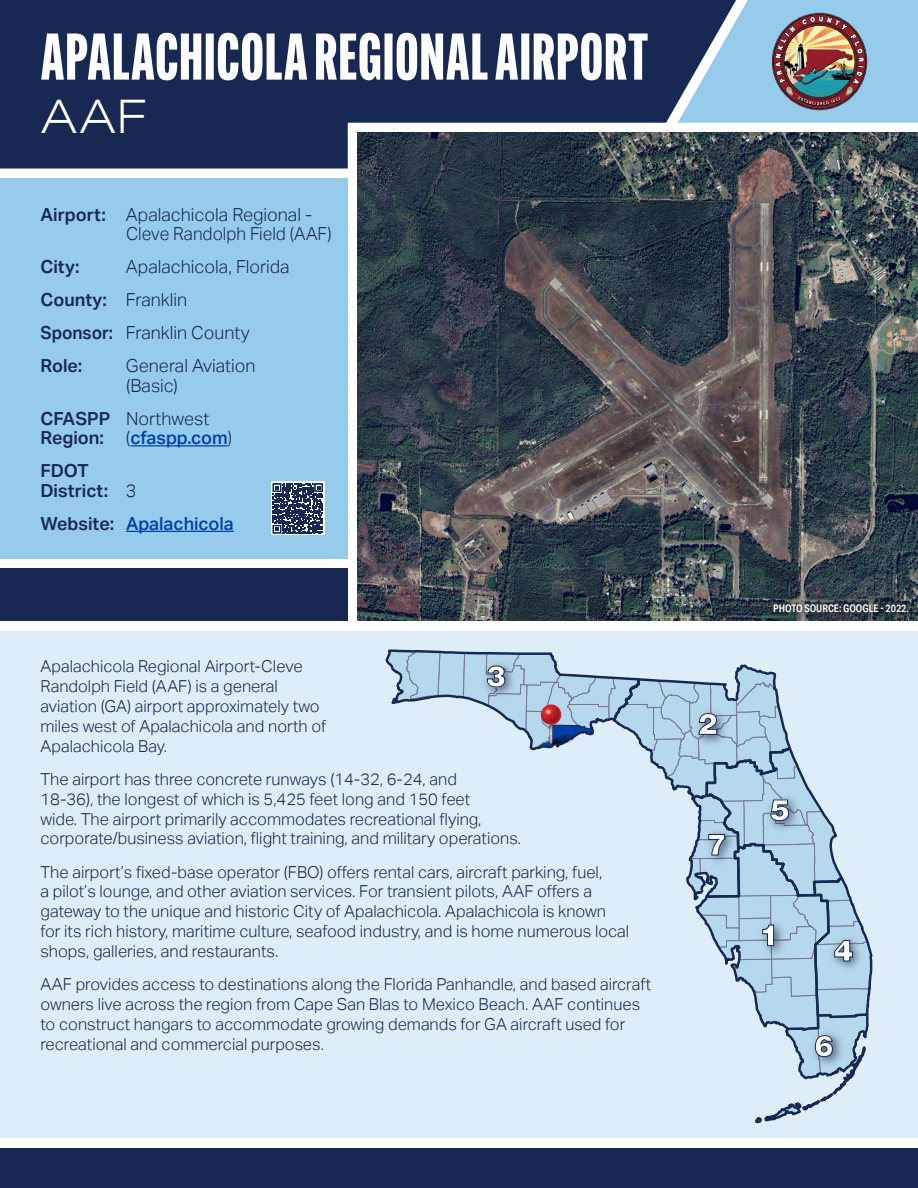
<style>
.page{position:relative;width:918px;height:1188px;background:#fff}
.page>*{position:absolute;margin:0;border:0;box-sizing:border-box;transform-origin:0 0}
.t1{font:800 64.5px "Alternate Gothic Comp ATF";letter-spacing:.015em;color:#fff}
.t2{font:300 46.35px "Aktiv Grotesk Ex";color:#fff}
.t3{font:900 29.55px "Helvetica Neue LT Com";color:#fff}
.t4{font:300 18px/19.5px "Aktiv Grotesk";color:#172953}
.t5{font:600 18px/19.5px "Aktiv Grotesk";color:#172953}
.t6{font:500 18px "Aktiv Grotesk";color:#0040a6}
.t7{font:300 16.5px/19.8px "Aktiv Grotesk";color:#172953}
.t8{font:600 10.5px "Aktiv Grotesk Cd";color:#fff}
.s1{font-weight:600}
.s2{font-weight:300}
.s3{font-weight:500;color:#0040a6}
.s4{font-weight:600;color:#172953}
</style>
<div class="page">
<div style="left:0;top:632px;width:918px;height:506px;background:#deeef8"></div>
<div style="left:736px;top:0;width:182px;height:123px;background:#97cbeb"></div>
<img style="left:771px;top:12px;width:97px;height:99px">
<div style="left:0;top:178px;width:348px;height:380px;background:#97cbeb"></div>
<div style="left:0;top:568px;width:348px;height:53px;background:#172953"></div>
<svg style="left:0;top:0;width:736px;height:169px;background:#25375f"></svg>
<img style="left:357px;top:133px;width:561px;height:488px">
<div style="left:761px;top:592px;width:157px;height:32px;background:#231f20;opacity:.75"></div>
<hr style="left:130px;top:445px;width:98px;height:1px;background:#0040a6">
<hr style="left:126px;top:531px;width:108px;height:1px;background:#0040a6">
<div style="left:271px;top:482px;width:54px;height:53px;background:linear-gradient(to bottom,#fff,#fff)"></div>
<svg style="left:273px;top:483px;width:50px;height:51px;background:#485677"></svg>
<div style="left:0;top:1149px;width:918px;height:39px;background:#172953"></div>
<svg style="left:385px;top:649px;width:488px;height:475px"></svg>
<p class="t1" style="left:41px;top:17px;width:608px">APALACHICOLA REGIONAL AIRPORT</p>
<p class="t2" style="left:40px;top:90px;width:108px">AAF</p>
<p class="t4" style="left:126px;top:205px;width:207px;text-indent:-86px"><span class="s1">Airport:</span> Apalachicola Regional -<br>Cleve Randolph Field (AAF)</p>
<p class="t5" style="left:40px;top:257px;width:40px">City:</p>
<p class="t4" style="left:126px;top:257px;width:165px">Apalachicola, Florida</p>
<p class="t4" style="left:40px;top:290px;width:148px"><span class="s1">County:</span> Franklin</p>
<p class="t4" style="left:40px;top:323px;width:211px"><span class="s1">Sponsor:</span> Franklin County</p>
<p class="t5" style="left:40px;top:356px;width:43px">Role:</p>
<p class="t4" style="left:126px;top:356px;width:131px">General Aviation (Basic)</p>
<p class="t5" style="left:40px;top:409px;width:193px">CFASPP <span class="s2">Northwest<br></span>Region: <span class="s2">(</span><span class="s3">cfaspp.com</span><span class="s2">)</span></p>
<p class="t5" style="left:40px;top:461px;width:98px">FDOT<br>District: <span class="s2">3</span></p>
<p class="t6" style="left:40px;top:513px;width:195px"><span class="s4">Website:</span> Apalachicola</p>
<p class="t7" style="left:40px;top:657px;width:287px">Apalachicola Regional Airport-Cleve Randolph Field (AAF) is a general aviation (GA) airport approximately two miles west of Apalachicola and north of Apalachicola Bay.</p>
<p class="t7" style="left:40px;top:769px;width:482px">The airport has three concrete runways (14-32, 6-24, and<br>18-36), the longest of which is 5,425 feet long and 150 feet<br>wide. The airport primarily accommodates recreational flying, corporate/business aviation, flight training, and military operations.</p>
<p class="t7" style="left:40px;top:862px;width:590px">The airport’s fixed-base operator (FBO) offers rental cars, aircraft parking, fuel,<br>a pilot’s lounge, and other aviation services. For transient pilots, AAF offers a gateway to the unique and historic City of Apalachicola. Apalachicola is known for its rich history, maritime culture, seafood industry, and is home numerous local shops, galleries, and restaurants.</p>
<p class="t7" style="left:40px;top:975px;width:612px">AAF provides access to destinations along the Florida Panhandle, and based aircraft owners live across the region from Cape San Blas to Mexico Beach. AAF continues to construct hangars to accommodate growing demands for GA aircraft used for recreational and commercial purposes.</p>
<p class="t3" style="left:486px;top:658px;width:21px">3</p>
<p class="t8" style="left:773px;top:602px;width:137px">PHOTO SOURCE: GOOGLE - 2022.</p>
<p class="t3" style="left:698px;top:706px;width:21px">2</p>
<p class="t3" style="left:707px;top:827px;width:21px">7</p>
<p class="t3" style="left:770px;top:792px;width:21px">5</p>
<p class="t3" style="left:759px;top:917px;width:21px">1</p>
<p class="t3" style="left:834px;top:933px;width:21px">4</p>
<p class="t3" style="left:814px;top:1028px;width:21px">6</p>
</div>
